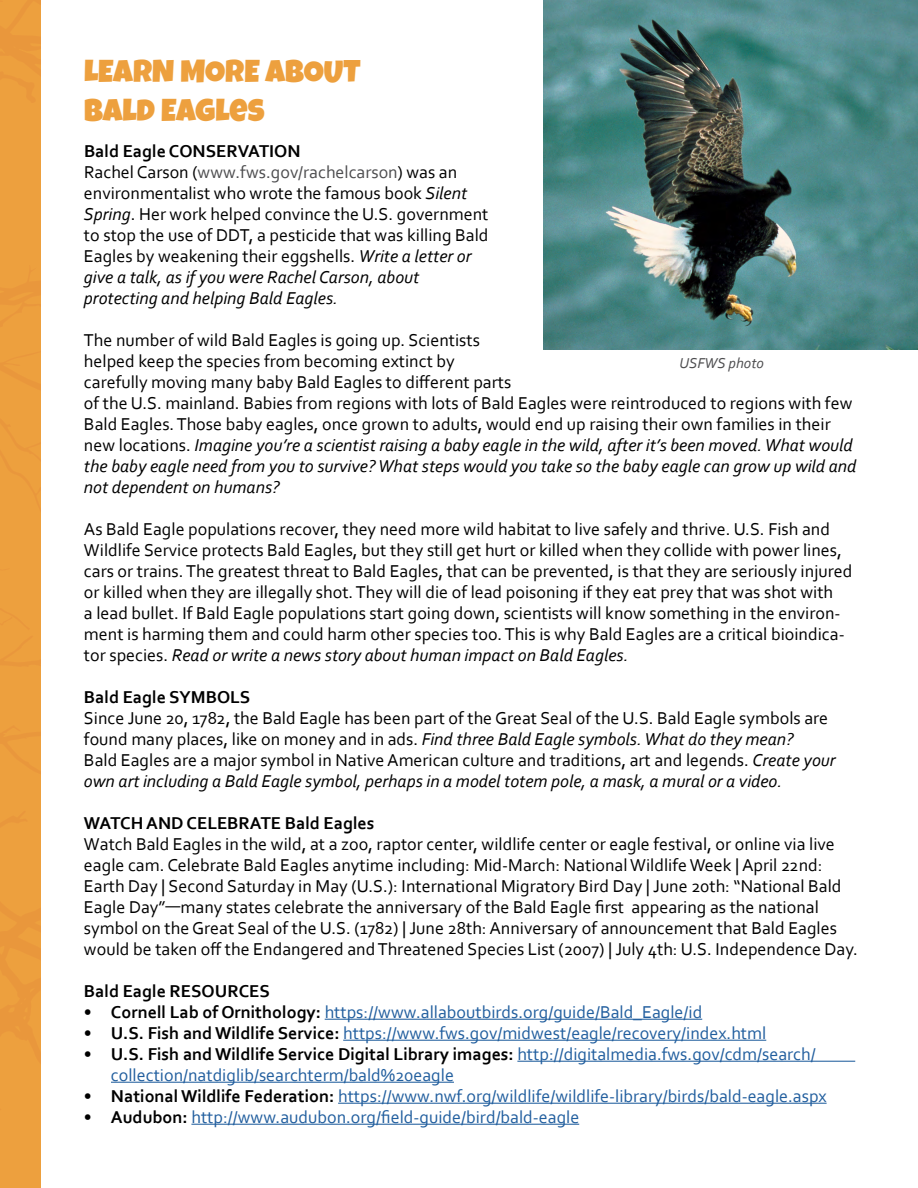
<style>
.page{position:relative;width:918px;height:1188px;background:#fff}
.page>*{position:absolute;margin:0;border:0;box-sizing:border-box;transform-origin:0 0}
.t1{font:31.5px/39px "Luckiest Guy";color:#eda03e}
.t2{font:18px/21px "Corbel";color:#000}
.t3{font:18px/21px "Corbel";color:#215e9e}
.t4{font:700 18px "Corbel";color:#000}
.t5{font:italic 15px "Corbel";color:#4d4d4f}
.s1{font-weight:700}
.s2{color:#4d4d4f}
.s3{font-style:italic}
.s4{font-weight:700;color:#000}
</style>
<div class="page">
<hr style="left:325px;top:1019px;width:377px;height:1px;background:#215e9e">
<hr style="left:343px;top:1040px;width:423px;height:1px;background:#215e9e">
<hr style="left:517px;top:1061px;width:338px;height:1px;background:#215e9e">
<hr style="left:111px;top:1082px;width:343px;height:1px;background:#215e9e">
<hr style="left:338px;top:1103px;width:489px;height:1px;background:#215e9e">
<hr style="left:191px;top:1124px;width:388px;height:1px;background:#215e9e">
<img style="left:543px;top:0;width:375px;height:349px">
<svg style="left:0;top:0;width:40px;height:1188px;background:#ec9e3d"></svg>
<h1 class="t1" style="left:84px;top:52px;width:278px">LEARN MORE ABOUT<br>BALD EAGLES</h1>
<p class="t2" style="left:84px;top:140px;width:406px"><span class="s1">Bald Eagle CONSERVATION<br></span>Rachel Carson (<span class="s2">www.fws.gov/rachelcarson</span>) was an environmentalist who wrote the famous book <span class="s3">Silent Spring</span>. Her work helped convince the U.S. government to stop the use of DDT, a pesticide that was killing Bald Eagles by weakening their eggshells. <span class="s3">Write a letter or give a talk, as if you were Rachel Carson, about protecting and helping Bald Eagles.</span></p>
<p class="t2" style="left:84px;top:329px;width:774px">The number of wild Bald Eagles is going up. Scientists<br>helped keep the species from becoming extinct by<br>carefully moving many baby Bald Eagles to different parts<br>of the U.S. mainland. Babies from regions with lots of Bald Eagles were reintroduced to regions with few Bald Eagles. Those baby eagles, once grown to adults, would end up raising their own families in their new locations. <span class="s3">Imagine you’re a scientist raising a baby eagle in the wild, after it’s been moved. What would the baby eagle need from you to survive? What steps would you take so the baby eagle can grow up wild and not dependent on humans?</span></p>
<p class="t2" style="left:84px;top:518px;width:770px">As Bald Eagle populations recover, they need more wild habitat to live safely and thrive. U.S. Fish and Wildlife Service protects Bald Eagles, but they still get hurt or killed when they collide with power lines, cars or trains. The greatest threat to Bald Eagles, that can be prevented, is that they are seriously injured or killed when they are illegally shot. They will die of lead poisoning if they eat prey that was shot with<br>a lead bullet. If Bald Eagle populations start going down, scientists will know something in the environ&shy;ment is harming them and could harm other species too. This is why Bald Eagles are a critical bioindica&shy;tor species. <span class="s3">Read or write a news story about human impact on Bald Eagles.</span></p>
<p class="t4" style="left:84px;top:686px;width:168px">Bald Eagle SYMBOLS</p>
<p class="t2" style="left:84px;top:707px;width:753px">Since June 20, 1782, the Bald Eagle has been part of the Great Seal of the U.S. Bald Eagle symbols are found many places, like on money and in ads. <span class="s3">Find three Bald Eagle symbols. What do they mean?<br></span>Bald Eagles are a major symbol in Native American culture and traditions, art and legends. <span class="s3">Create your own art including a Bald Eagle symbol, perhaps in a model totem pole, a mask, a mural or a video.</span></p>
<p class="t4" style="left:84px;top:812px;width:292px">WATCH AND CELEBRATE Bald Eagles</p>
<p class="t2" style="left:84px;top:833px;width:775px">Watch Bald Eagles in the wild, at a zoo, raptor center, wildlife center or eagle festival, or online via live eagle cam. Celebrate Bald Eagles anytime including: Mid-March: National Wildlife Week | April 22nd:<br>Earth Day | Second Saturday in May (U.S.): International Migratory Bird Day | June 20th: “National Bald Eagle Day”—many states celebrate the anniversary of the Bald Eagle first appearing as the national symbol on the Great Seal of the U.S. (1782) | June 28th: Anniversary of announcement that Bald Eagles would be taken off the Endangered and Threatened Species List (2007) | July 4th: U.S. Independence Day.</p>
<p class="t4" style="left:84px;top:980px;width:187px">Bald Eagle RESOURCES</p>
<p class="t3" style="left:84px;top:1001px;width:620px"><span class="s4">• Cornell Lab of Ornithology:</span> https://www.allaboutbirds.org/guide/Bald_Eagle/id</p>
<p class="t3" style="left:84px;top:1022px;width:684px"><span class="s4">• U.S. Fish and Wildlife Service:</span> https://www.fws.gov/midwest/eagle/recovery/index.html</p>
<p class="t3" style="left:111px;top:1043px;width:706px;text-indent:-27px"><span class="s4">• U.S. Fish and Wildlife Service Digital Library images:</span> http://digitalmedia.fws.gov/cdm/search/ collection/natdiglib/searchterm/bald%20eagle</p>
<p class="t3" style="left:84px;top:1085px;width:744px"><span class="s4">• National Wildlife Federation:</span> https://www.nwf.org/wildlife/wildlife-library/birds/bald-eagle.aspx</p>
<p class="t3" style="left:84px;top:1106px;width:497px"><span class="s4">• Audubon:</span> http://www.audubon.org/field-guide/bird/bald-eagle</p>
<p class="t5" style="left:680px;top:353px;width:86px">USFWS photo</p>
</div>
